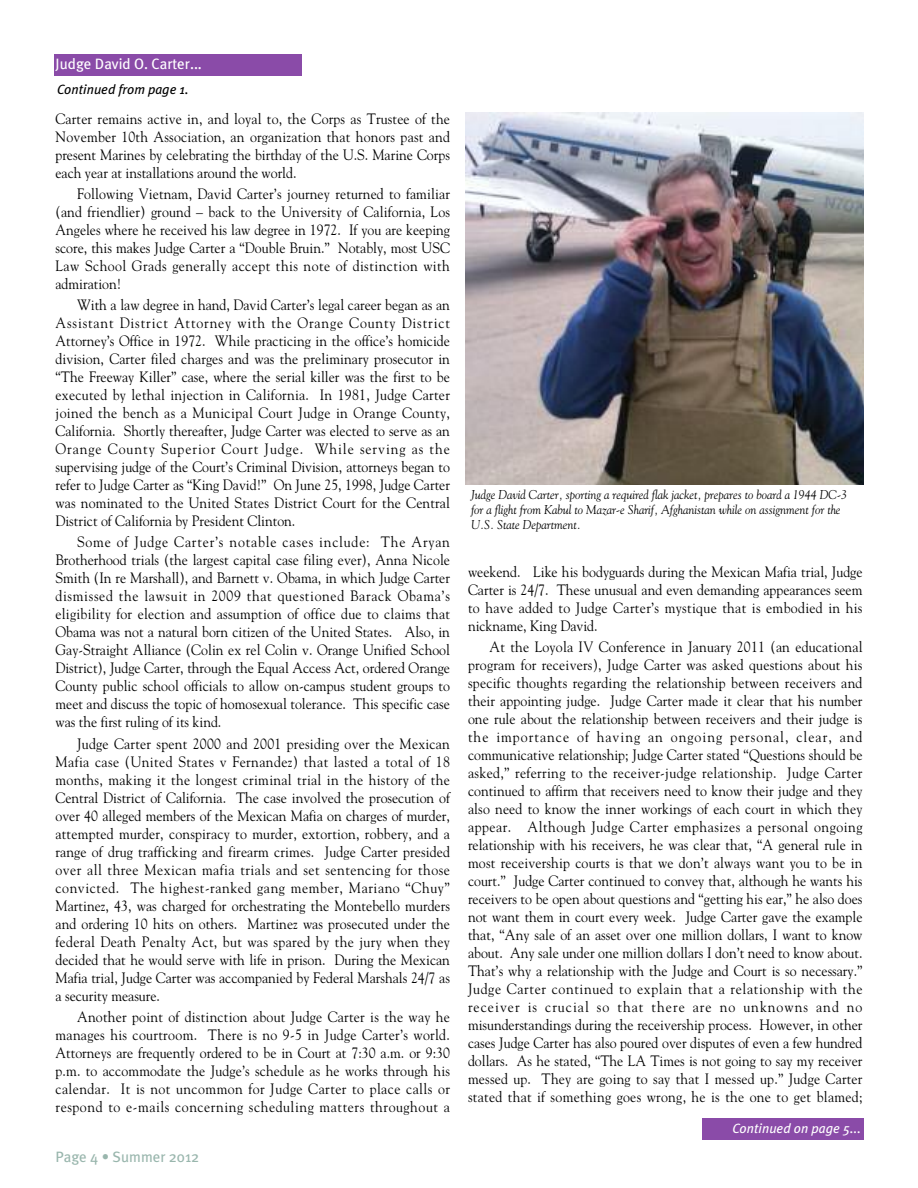
<style>
.page{position:relative;width:918px;height:1188px;background:#fff}
.page>*{position:absolute;margin:0;border:0;box-sizing:border-box;transform-origin:0 0}
.t1{font:15px/18px "Goudy";color:#000;text-align:justify;scale:.92 1}
.t2{font:15px "Meta Plus";color:#fff}
.t3{font:15px "Meta Plus";color:#99b6ad}
.t4{font:italic 13.5px "Meta Plus";color:#000}
.t5{font:italic 13.5px "Meta Plus";color:#fff}
.t6{font:italic 12.75px/15px "Goudy";color:#000;scale:.94 1}
</style>
<div class="page">
<img style="left:466px;top:113px;width:398px;height:371px">
<div style="left:54px;top:54px;width:248px;height:22px;background:#8a4ba8"></div>
<div style="left:702px;top:1118px;width:162px;height:22px;background:#8a4ba8"></div>
<p class="t2" style="left:56px;top:55px;width:148px">Judge David O. Carter...</p>
<p class="t4" style="left:57px;top:81px;width:133px">Continued from page 1.</p>
<p class="t1" style="left:55px;top:110px;width:430px">Carter remains active in, and loyal to, the Corps as Trustee of the November 10th Association, an organization that honors past and present Marines by celebrating the birthday of the U.S. Marine Corps each year at installations around the world.</p>
<p class="t1" style="left:55px;top:185px;width:430px;text-indent:22px">Following Vietnam, David Carter’s journey returned to familiar (and friendlier) ground – back to the University of California, Los Angeles where he received his law degree in 1972. If you are keeping score, this makes Judge Carter a “Double Bruin.” Notably, most USC Law School Grads generally accept this note of distinction with admiration!</p>
<p class="t1" style="left:55px;top:296px;width:430px;text-indent:22px">With a law degree in hand, David Carter’s legal career began as an Assistant District Attorney with the Orange County District Attorney’s Office in 1972. While practicing in the office’s homicide division, Carter filed charges and was the preliminary prosecutor in “The Freeway Killer” case, where the serial killer was the first to be executed by lethal injection in California. In 1981, Judge Carter joined the bench as a Municipal Court Judge in Orange County, California. Shortly thereafter, Judge Carter was elected to serve as an Orange County Superior Court Judge. While serving as the supervising judge of the Court’s Criminal Division, attorneys began to refer to Judge Carter as “King David!” On June 25, 1998, Judge Carter was nominated to the United States District Court for the Central District of California by President Clinton.</p>
<p class="t1" style="left:55px;top:533px;width:430px;text-indent:22px">Some of Judge Carter’s notable cases include: The Aryan Brotherhood trials (the largest capital case filing ever), Anna Nicole Smith (In re Marshall), and Barnett v. Obama, in which Judge Carter dismissed the lawsuit in 2009 that questioned Barack Obama’s eligibility for election and assumption of office due to claims that Obama was not a natural born citizen of the United States. Also, in Gay-Straight Alliance (Colin ex rel Colin v. Orange Unified School District), Judge Carter, through the Equal Access Act, ordered Orange County public school officials to allow on-campus student groups to meet and discuss the topic of homosexual tolerance. This specific case was the first ruling of its kind.</p>
<p class="t1" style="left:55px;top:735px;width:430px;text-indent:22px">Judge Carter spent 2000 and 2001 presiding over the Mexican Mafia case (United States v Fernandez) that lasted a total of 18 months, making it the longest criminal trial in the history of the Central District of California. The case involved the prosecution of over 40 alleged members of the Mexican Mafia on charges of murder, attempted murder, conspiracy to murder, extortion, robbery, and a range of drug trafficking and firearm crimes. Judge Carter presided over all three Mexican mafia trials and set sentencing for those convicted. The highest-ranked gang member, Mariano “Chuy” Martinez, 43, was charged for orchestrating the Montebello murders and ordering 10 hits on others. Martinez was prosecuted under the federal Death Penalty Act, but was spared by the jury when they decided that he would serve with life in prison. During the Mexican Mafia trial, Judge Carter was accompanied by Federal Marshals 24/7 as a security measure.</p>
<p class="t1" style="left:56px;top:1008px;width:430px;text-indent:22px">Another point of distinction about Judge Carter is the way he manages his courtroom. There is no 9-5 in Judge Carter’s world.<br>Attorneys are frequently ordered to be in Court at 7:30 a.m. or 9:30 p.m. to accommodate the Judge’s schedule as he works through his calendar. It is not uncommon for Judge Carter to place calls or respond to e-mails concerning scheduling matters throughout a</p>
<p class="t3" style="left:56px;top:1148px;width:145px">Page 4 • Summer 2012</p>
<p class="t6" style="left:471px;top:487px;width:402px">Judge David Carter, sporting a required flak jacket, prepares to board a 1944 DC-3 for a flight from Kabul to Mazar-e Sharif, Afghanistan while on assignment for the<br>U.S. State Department.</p>
<p class="t1" style="left:468px;top:563px;width:430px">weekend. Like his bodyguards during the Mexican Mafia trial, Judge Carter is 24/7. These unusual and even demanding appearances seem to have added to Judge Carter’s mystique that is embodied in his nickname, King David.</p>
<p class="t1" style="left:468px;top:638px;width:430px;text-indent:22px">At the Loyola IV Conference in January 2011 (an educational program for receivers), Judge Carter was asked questions about his specific thoughts regarding the relationship between receivers and their appointing judge. Judge Carter made it clear that his number one rule about the relationship between receivers and their judge is the importance of having an ongoing personal, clear, and communicative relationship; Judge Carter stated “Questions should be asked,” referring to the receiver-judge relationship. Judge Carter continued to affirm that receivers need to know their judge and they also need to know the inner workings of each court in which they appear. Although Judge Carter emphasizes a personal ongoing relationship with his receivers, he was clear that, “A general rule in most receivership courts is that we don’t always want you to be in court.” Judge Carter continued to convey that, although he wants his receivers to be open about questions and “getting his ear,” he also does not want them in court every week. Judge Carter gave the example that, “Any sale of an asset over one million dollars, I want to know about. Any sale under one million dollars I don’t need to know about.<br>That’s why a relationship with the Judge and Court is so necessary.” Judge Carter continued to explain that a relationship with the receiver is crucial so that there are no unknowns and no misunderstandings during the receivership process. However, in other cases Judge Carter has also poured over disputes of even a few hundred dollars. As he stated, “The LA Times is not going to say my receiver messed up. They are going to say that I messed up.” Judge Carter stated that if something goes wrong, he is the one to get blamed;</p>
<p class="t5" style="left:732px;top:1121px;width:130px">Continued on page 5...</p>
</div>
